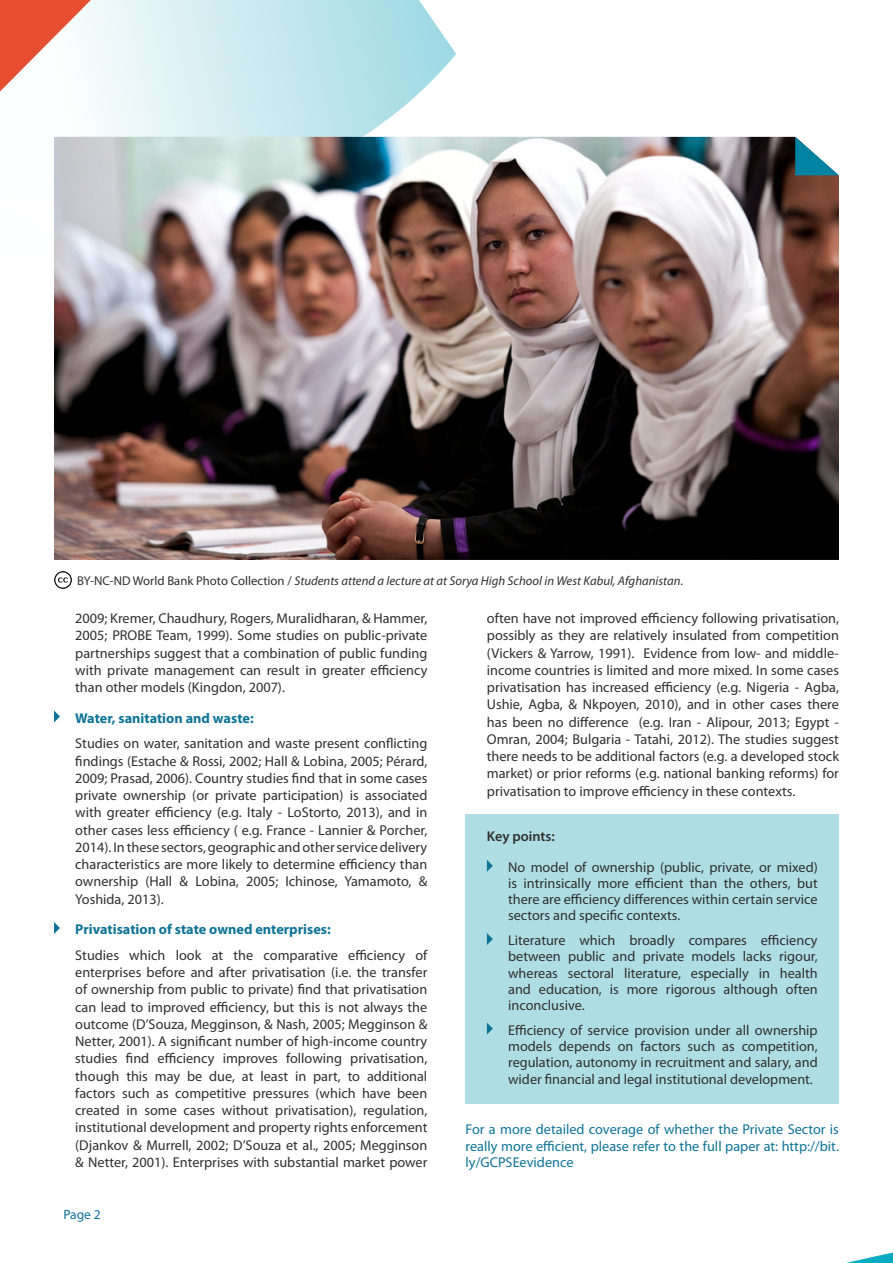
<style>
.page{position:relative;width:893px;height:1263px;background:#fff}
.page>*{position:absolute;margin:0;border:0;box-sizing:border-box;transform-origin:0 0}
.Triangle_bullet_List{font:14.25px/17.2px "Myriad Pro";color:#312f30;text-align:justify}
.Paragraph_Box_White{font:14.25px/16.4px "Myriad Pro";color:#312f30;text-align:justify}
.t1{font:14.25px/16.5px "Myriad Pro";color:#0f7498;text-align:justify}
.Triangle_bullet_List-2{font:700 14.25px "Myriad Pro";color:#0f7498}
.t2{font:600 14.25px "Myriad Pro";color:#312f30}
.t3{font:13.5px "Myriad Pro";color:#0f7498}
.GCPSE_bullet{font:italic 12.75px "Myriad Pro";color:#312f30}
.s1{font-style:normal}
</style>
<div class="page">
<div style="left:466px;top:814px;width:373px;height:289px;background:#aedee4"></div>
<svg style="left:54px;top:100px;width:742px;height:37px"></svg>
<svg style="left:0;top:0;width:456px;height:100px"></svg>
<svg style="left:54px;top:710px;width:6px;height:12px"></svg>
<svg style="left:54px;top:922px;width:6px;height:12px"></svg>
<svg style="left:487px;top:860px;width:6px;height:12px"></svg>
<svg style="left:487px;top:933px;width:6px;height:12px"></svg>
<svg style="left:487px;top:1023px;width:6px;height:11px"></svg>
<svg style="left:846px;top:1252px;width:47px;height:11px"></svg>
<img style="left:54px;top:137px;width:785px;height:423px">
<svg style="left:795px;top:137px;width:44px;height:38px"></svg>
<img style="left:54px;top:572px;width:17px;height:17px">
<p class="GCPSE_bullet" style="left:77px;top:574px;width:608px"><span class="s1">BY-NC-ND World Bank Photo Collection /</span> Students attend a lecture at at Sorya High School in West Kabul, Afghanistan.</p>
<p class="Triangle_bullet_List" style="left:75px;top:610px;width:354px">2009; Kremer, Chaudhury, Rogers, Muralidharan, &amp; Hammer, 2005; PROBE Team, 1999). Some studies on public-private partnerships suggest that a combination of public funding with private management can result in greater efficiency than other models (Kingdon, 2007).</p>
<p class="Triangle_bullet_List-2" style="left:75px;top:710px;width:180px">Water, sanitation and waste:</p>
<p class="Triangle_bullet_List" style="left:75px;top:735px;width:354px">Studies on water, sanitation and waste present conflicting findings (Estache &amp; Rossi, 2002; Hall &amp; Lobina, 2005; Pérard, 2009; Prasad, 2006). Country studies find that in some cases private ownership (or private participation) is associated with greater efficiency (e.g. Italy - LoStorto, 2013), and in other cases less efficiency ( e.g. France - Lannier &amp; Porcher, 2014). In these sectors, geographic and other service delivery characteristics are more likely to determine efficiency than ownership (Hall &amp; Lobina, 2005; Ichinose, Yamamoto, &amp; Yoshida, 2013).</p>
<p class="Triangle_bullet_List-2" style="left:75px;top:921px;width:257px">Privatisation of state owned enterprises:</p>
<p class="Triangle_bullet_List" style="left:75px;top:947px;width:354px">Studies which look at the comparative efficiency of enterprises before and after privatisation (i.e. the transfer of ownership from public to private) find that privatisation can lead to improved efficiency, but this is not always the outcome (D’Souza, Megginson, &amp; Nash, 2005; Megginson &amp; Netter, 2001). A significant number of high-income country studies find efficiency improves following privatisation, though this may be due, at least in part, to additional factors such as competitive pressures (which have been created in some cases without privatisation), regulation, institutional development and property rights enforcement (Djankov &amp; Murrell, 2002; D’Souza et al., 2005; Megginson &amp; Netter, 2001). Enterprises with substantial market power</p>
<p class="t3" style="left:63px;top:1207px;width:39px">Page 2</p>
<p class="Triangle_bullet_List" style="left:487px;top:610px;width:354px">often have not improved efficiency following privatisation, possibly as they are relatively insulated from competition (Vickers &amp; Yarrow, 1991). Evidence from low- and middle&shy;income countries is limited and more mixed. In some cases privatisation has increased efficiency (e.g. Nigeria - Agba, Ushie, Agba, &amp; Nkpoyen, 2010), and in other cases there has been no difference (e.g. Iran - Alipour, 2013; Egypt - Omran, 2004; Bulgaria - Tatahi, 2012). The studies suggest there needs to be additional factors (e.g. a developed stock market) or prior reforms (e.g. national banking reforms) for privatisation to improve efficiency in these contexts.</p>
<p class="t2" style="left:487px;top:828px;width:70px">Key points:</p>
<p class="Triangle_bullet_List" style="left:508px;top:859px;width:311px;line-height:16.2px">No model of ownership (public, private, or mixed) is intrinsically more efficient than the others, but there are efficiency differences within certain service sectors and specific contexts.</p>
<p class="Triangle_bullet_List" style="left:508px;top:932px;width:311px;line-height:16.2px">Literature which broadly compares efficiency between public and private models lacks rigour, whereas sectoral literature, especially in health and education, is more rigorous although often inconclusive.</p>
<p class="Paragraph_Box_White" style="left:508px;top:1022px;width:311px">Efficiency of service provision under all ownership models depends on factors such as competition, regulation, autonomy in recruitment and salary, and wider financial and legal institutional development.</p>
<p class="t1" style="left:466px;top:1121px;width:375px">For a more detailed coverage of whether the Private Sector is really more efficient, please refer to the full paper at: http://bit. ly/GCPSEevidence</p>
</div>
